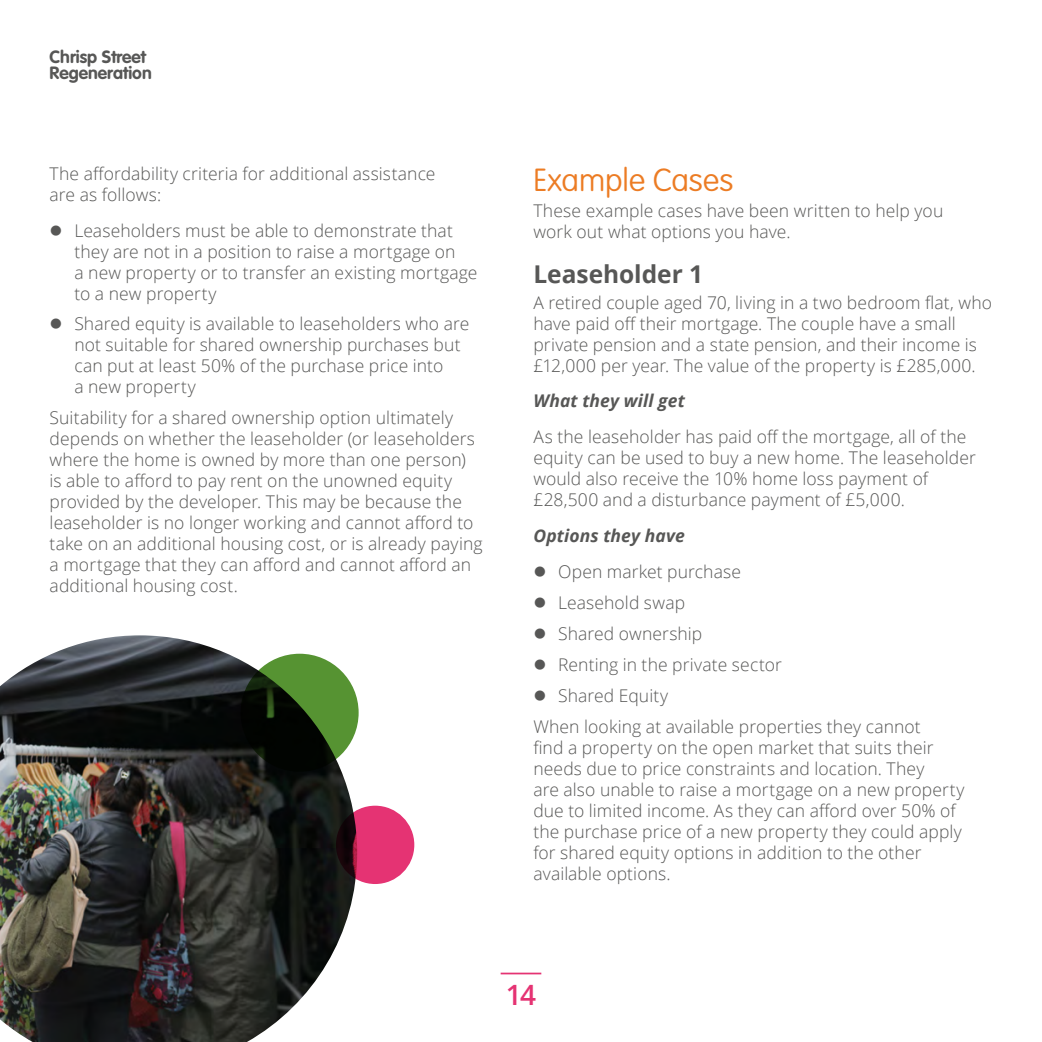
<style>
.page{position:relative;width:1042px;height:1042px;background:#fff}
.page>*{position:absolute;margin:0;border:0;box-sizing:border-box;transform-origin:0 0}
.t1{font:100 31.5px "VAG Rounded";color:#ec7c24}
.t2{font:600 28px "Open Sans";color:#e53373}
.t3{font:700 24.5px "Open Sans";color:#575756}
.t4{font:300 17.5px/21px "Open Sans";letter-spacing:.005em;color:#575756}
.t5{font:italic 700 17.5px "Open Sans";letter-spacing:.005em;color:#575756}
.t6{font:700 17.5px/15.8px "VAG Rounded";color:#575756}
</style>
<div class="page">
<img style="left:0;top:635px;width:357px;height:407px">
<svg style="left:241px;top:654px;width:118px;height:118px;background:#2b4a19"></svg>
<svg style="left:336px;top:805px;width:78px;height:79px;background:#be2c60"></svg>
<hr style="left:501px;top:972px;width:40px;height:2px;background:#e53373">
<p class="t6" style="left:50px;top:49px;width:104px">Chrisp Street<br>Regeneration</p>
<p class="t4" style="left:50px;top:162px;width:387px">The affordability criteria for additional assistance are as follows:</p>
<p class="t4" style="left:74px;top:219px;width:404px;text-indent:-25px">● Leaseholders must be able to demonstrate that they are not in a position to raise a mortgage on<br>a new property or to transfer an existing mortgage to a new property</p>
<p class="t4" style="left:74px;top:313px;width:396px;text-indent:-25px">● Shared equity is available to leaseholders who are not suitable for shared ownership purchases but can put at least 50% of the purchase price into<br>a new property</p>
<p class="t4" style="left:50px;top:407px;width:434px">Suitability for a shared ownership option ultimately depends on whether the leaseholder (or leaseholders where the home is owned by more than one person)<br>is able to afford to pay rent on the unowned equity provided by the developer. This may be because the leaseholder is no longer working and cannot afford to take on an additional housing cost, or is already paying a mortgage that they can afford and cannot afford an additional housing cost.</p>
<h1 class="t1" style="left:533px;top:162px;width:201px">Example Cases</h1>
<p class="t4" style="left:533px;top:200px;width:411px">These example cases have been written to help you work out what options you have.</p>
<h3 class="t3" style="left:533px;top:256px;width:171px">Leaseholder 1</h3>
<p class="t4" style="left:533px;top:291px;width:460px">A retired couple aged 70, living in a two bedroom flat, who have paid off their mortgage. The couple have a small private pension and a state pension, and their income is £12,000 per year. The value of the property is £285,000.</p>
<p class="t5" style="left:533px;top:389px;width:153px">What they will get</p>
<p class="t4" style="left:533px;top:426px;width:444px">As the leaseholder has paid off the mortgage, all of the equity can be used to buy a new home. The leaseholder would also receive the 10% home loss payment of £28,500 and a disturbance payment of £5,000.</p>
<p class="t5" style="left:533px;top:523px;width:153px">Options they have</p>
<p class="t4" style="left:533px;top:561px;width:209px">● Open market purchase</p>
<p class="t4" style="left:533px;top:592px;width:153px">● Leasehold swap</p>
<p class="t4" style="left:533px;top:622px;width:170px">● Shared ownership</p>
<p class="t4" style="left:533px;top:653px;width:250px">● Renting in the private sector</p>
<p class="t4" style="left:533px;top:679px;width:389px;line-height:31px">● Shared Equity<br>When looking at available properties they cannot</p>
<p class="t4" style="left:533px;top:736px;width:433px">find a property on the open market that suits their needs due to price constraints and location. They<br>are also unable to raise a mortgage on a new property due to limited income. As they can afford over 50% of the purchase price of a new property they could apply for shared equity options in addition to the other available options.</p>
<h2 class="t2" style="left:506px;top:976px;width:32px">14</h2>
</div>
